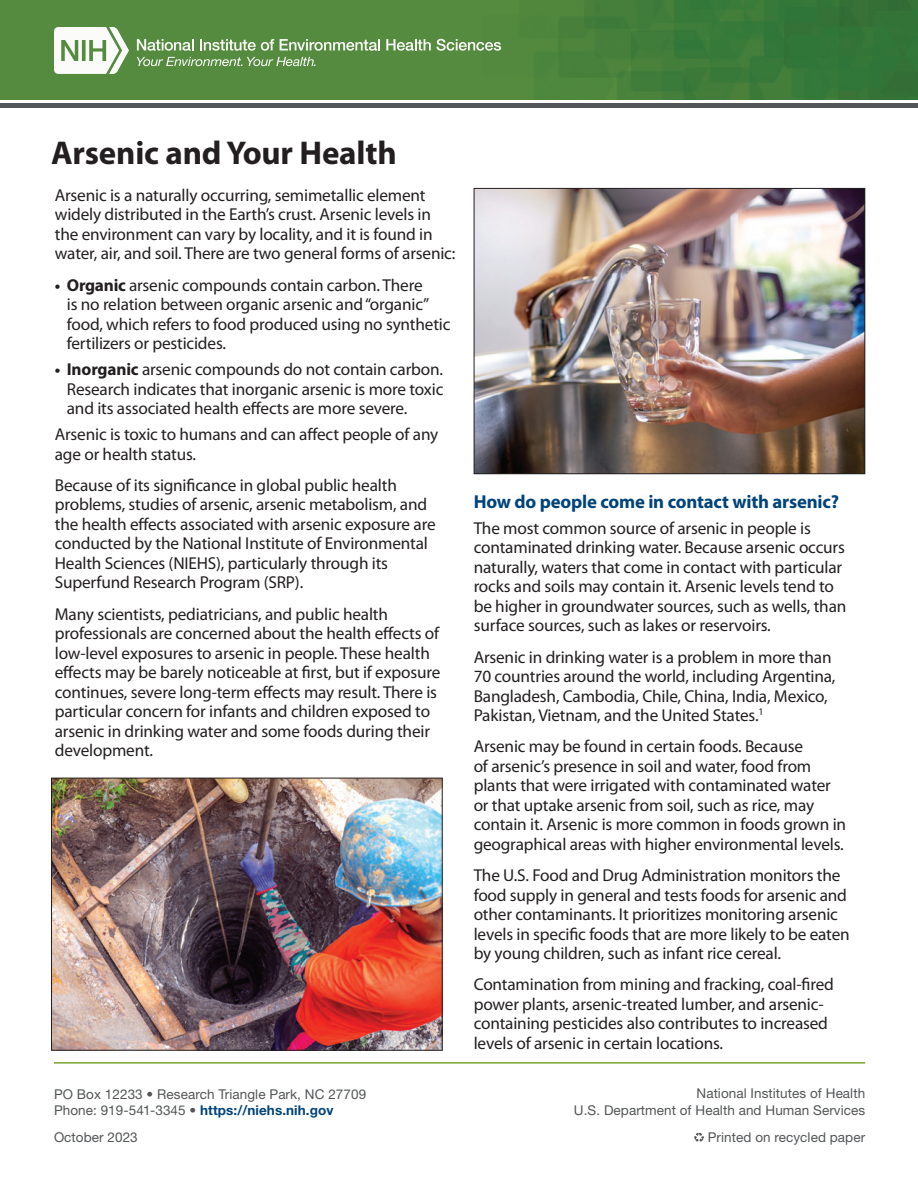
<style>
.page{position:relative;width:918px;height:1188px;background:#fff}
.page>*{position:absolute;margin:0;border:0;box-sizing:border-box;transform-origin:0 0}
.t1{font:700 33px "Myriad Pro";letter-spacing:-.005em;color:#231f20}
.t2{font:700 18.75px "Myriad Pro";letter-spacing:-.01em;color:#00447b}
.Bodycopy{font:17.25px/19.5px "Myriad Pro";letter-spacing:-.01em;color:#231f20}
.t3{font:13.5px/16.5px "Helvetica Neue LT Std";letter-spacing:.005em;color:#535557}
.s1{font-weight:700;font-size:16.5px}
.s2{font-weight:700}
.s3{font-weight:700;color:#00447b}
</style>
<div class="page">
<svg style="left:694px;top:1133px;width:10px;height:9px"></svg>
<img style="left:0;top:0;width:918px;height:99px">
<hr style="left:0;top:103px;width:918px;height:4px;background:#535557">
<hr style="left:54px;top:1062px;width:811px;height:2px;background:#78a22d">
<svg style="left:54px;top:27px;width:75px;height:47px"></svg>
<svg style="left:137px;top:39px;width:57px;height:12px"></svg>
<svg style="left:200px;top:39px;width:74px;height:12px"></svg>
<svg style="left:280px;top:39px;width:100px;height:12px"></svg>
<svg style="left:386px;top:39px;width:115px;height:12px"></svg>
<svg style="left:137px;top:57px;width:179px;height:9px;background:#84aa73"></svg>
<img style="left:476px;top:190px;width:387px;height:282px">
<div style="left:474px;top:188px;width:391px;height:286px;border:1px solid #231f20"></div>
<img style="left:53px;top:780px;width:388px;height:269px">
<div style="left:51px;top:778px;width:392px;height:273px;border:1px solid #231f20"></div>
<h1 class="t1" style="left:51px;top:132px;width:347px">Arsenic and Your Health</h1>
<p class="Bodycopy" style="left:55px;top:185px;width:402px">Arsenic is a naturally occurring, semimetallic element widely distributed in the Earth’s crust. Arsenic levels in the environment can vary by locality, and it is found in water, air, and soil. There are two general forms of arsenic:</p>
<p class="Bodycopy" style="left:67px;top:275px;width:385px;text-indent:-12px"><span class="s1">•</span> <span class="s2">Organic</span> arsenic compounds contain carbon. There<br>is no relation between organic arsenic and “organic” food, which refers to food produced using no synthetic fertilizers or pesticides.</p>
<p class="Bodycopy" style="left:67px;top:359px;width:378px;text-align:justify;text-indent:-12px"><span class="s1">•</span> <span class="s2">Inorganic</span> arsenic compounds do not contain carbon.<br>Research indicates that inorganic arsenic is more toxic and its associated health effects are more severe.</p>
<p class="Bodycopy" style="left:55px;top:424px;width:385px">Arsenic is toxic to humans and can affect people of any age or health status.</p>
<p class="Bodycopy" style="left:55px;top:475px;width:382px">Because of its significance in global public health problems, studies of arsenic, arsenic metabolism, and the health effects associated with arsenic exposure are conducted by the National Institute of Environmental Health Sciences (NIEHS), particularly through its Superfund Research Program (SRP).</p>
<p class="Bodycopy" style="left:55px;top:604px;width:387px">Many scientists, pediatricians, and public health professionals are concerned about the health effects of low-level exposures to arsenic in people. These health effects may be barely noticeable at first, but if exposure continues, severe long-term effects may result. There is particular concern for infants and children exposed to arsenic in drinking water and some foods during their development.</p>
<p class="t3" style="left:54px;top:1085px;width:314px">PO Box 12233 • Research Triangle Park, NC 27709<br>Phone: 919-541-3345 • <span class="s3">https://niehs.nih.gov</span></p>
<p class="t3" style="left:54px;top:1129px;width:85px">October 2023</p>
<h2 class="t2" style="left:474px;top:489px;width:367px">How do people come in contact with arsenic?</h2>
<p class="Bodycopy" style="left:474px;top:518px;width:374px">The most common source of arsenic in people is contaminated drinking water. Because arsenic occurs naturally, waters that come in contact with particular rocks and soils may contain it. Arsenic levels tend to be higher in groundwater sources, such as wells, than surface sources, such as lakes or reservoirs.</p>
<p class="Bodycopy" style="left:474px;top:647px;width:363px">Arsenic in drinking water is a problem in more than 70 countries around the world, including Argentina, Bangladesh, Cambodia, Chile, China, India, Mexico, Pakistan, Vietnam, and the United States.<sup>1</sup></p>
<p class="Bodycopy" style="left:474px;top:737px;width:374px">Arsenic may be found in certain foods. Because<br>of arsenic’s presence in soil and water, food from plants that were irrigated with contaminated water or that uptake arsenic from soil, such as rice, may contain it. Arsenic is more common in foods grown in geographical areas with higher environmental levels.</p>
<p class="Bodycopy" style="left:474px;top:865px;width:378px">The U.S. Food and Drug Administration monitors the food supply in general and tests foods for arsenic and other contaminants. It prioritizes monitoring arsenic levels in specific foods that are more likely to be eaten by young children, such as infant rice cereal.</p>
<p class="Bodycopy" style="left:474px;top:975px;width:362px">Contamination from mining and fracking, coal-fired power plants, arsenic-treated lumber, and arsenic&shy;containing pesticides also contributes to increased levels of arsenic in certain locations.</p>
<p class="t3" style="left:697px;top:1085px;width:170px">National Institutes of Health</p>
<p class="t3" style="left:574px;top:1102px;width:293px">U.S. Department of Health and Human Services</p>
<p class="t3" style="left:708px;top:1129px;width:159px">Printed on recycled paper</p>
</div>
